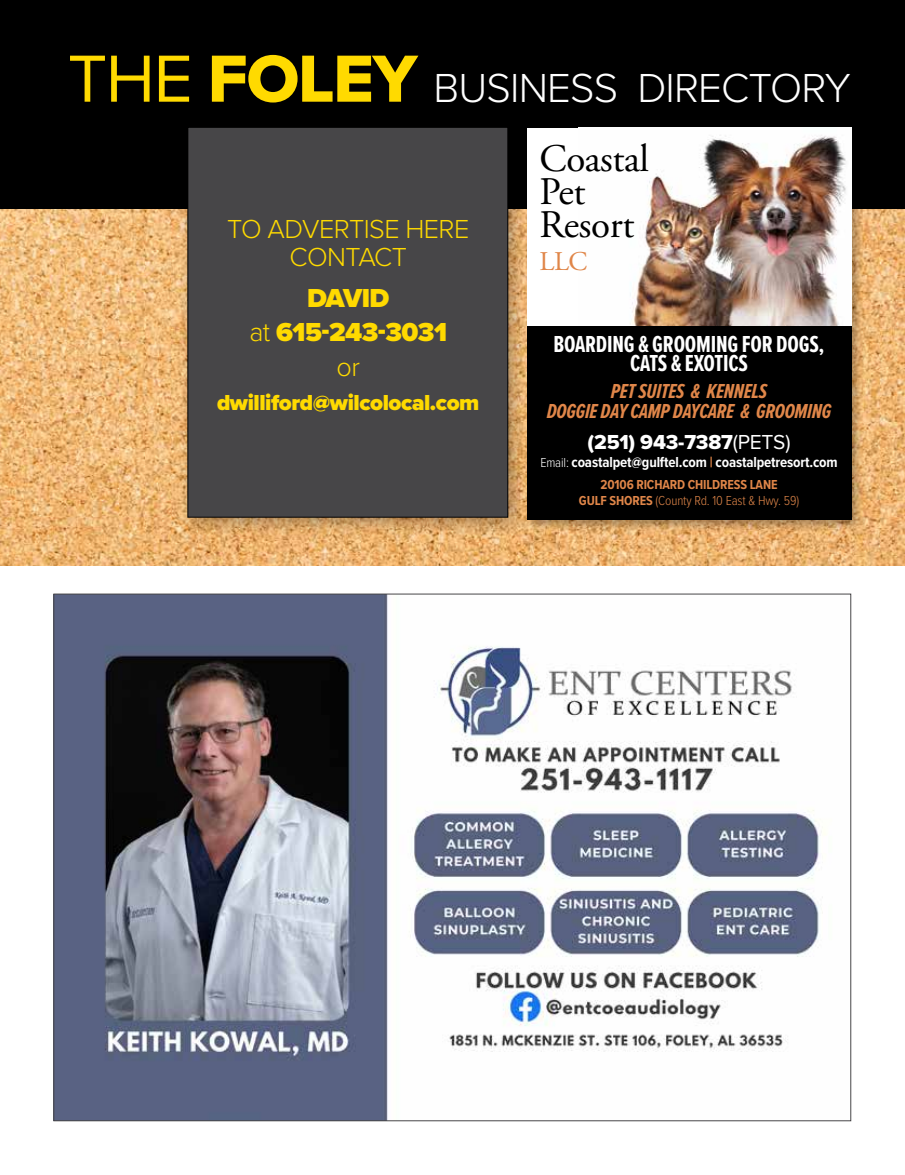
<style>
.page{position:relative;width:905px;height:1175px;background:#fff}
.page>*{position:absolute;margin:0;border:0;box-sizing:border-box;transform-origin:0 0}
.t1{font:300 42px "Proxima Nova";letter-spacing:-.02em;color:#fff}
.t2{font:39px/33px "Adobe Garamond Pro";letter-spacing:-.01em;color:#000}
.t3{font:300 27px/28.5px "Proxima Nova";letter-spacing:-.02em;color:#ffda00;text-align:center}
.t4{font:900 27px/34.5px "Proxima Nova";letter-spacing:-.02em;color:#ffda00;text-align:center}
.t5{font:27px "Adobe Garamond Pro";color:#e08649}
.t6{font:700 24px/19.5px "Proxima Nova Ex Cn";letter-spacing:-.01em;color:#fff;text-align:center}
.t7{font:900 22.5px "Proxima Nova";letter-spacing:-.02em;color:#ffda00}
.t8{font:italic 700 21px/19.5px "Proxima Nova Ex Cn";letter-spacing:-.01em;color:#e08649;text-align:center}
.t9{font:21px "Proxima Nova Extrabld";letter-spacing:-.01em;color:#fff}
.t10{font:700 15px "Proxima Nova Cond";letter-spacing:-.01em;color:#fff}
.t11{font:700 13.5px/16.2px "Proxima Nova Cond";letter-spacing:-.01em;color:#e08649;text-align:center}
.s1{font-weight:400;font-size:69px;color:#ffda00}
.s2{font-family:"Proxima Nova Extrabld";font-weight:400;font-size:69px;color:#ffda00}
.s3{font-weight:300}
.s4{font-family:"Proxima Nova"}
.s5{font-weight:300;font-size:13.5px}
.s6{color:#e08649}
</style>
<div class="page">
<img style="left:0;top:0;width:904px;height:565px">
<div style="left:1px;top:0;width:903px;height:208px;background:#000"></div>
<div style="left:524px;top:125px;width:339px;height:407px;background:#000;opacity:.3"></div>
<div style="left:527px;top:128px;width:324px;height:391px;background:#fff"></div>
<img style="left:630px;top:135px;width:216px;height:191px">
<div style="left:527px;top:326px;width:324px;height:193px;background:#000"></div>
<div style="left:177px;top:116px;width:351px;height:421px;background:#000;opacity:.3"></div>
<div style="left:188px;top:127px;width:320px;height:390px;background:#474648"></div>
<div style="left:187px;top:127px;width:321px;height:390px;border:1px solid #000"></div>
<img style="left:56px;top:596px;width:770px;height:522px">
<h1 class="t1" style="left:68px;top:56px;width:784px"><span class="s1">THE</span> <span class="s2">FOLEY</span> BUSINESS DIRECTORY</h1>
<h3 class="t3" style="left:227px;top:213px;width:244px">TO ADVERTISE HERE<br>CONTACT</h3>
<h3 class="t4" style="left:249px;top:280px;width:199px">DAVID<br><span class="s3">at</span> 615-243-3031 <span class="s3">or</span></h3>
<h3 class="t7" style="left:217px;top:386px;width:264px">dwilliford@wilcolocal.com</h3>
<h2 class="t2" style="left:539px;top:144px;width:111px">Coastal<br>Pet<br>Resort</h2>
<h3 class="t5" style="left:539px;top:246px;width:49px">LLC</h3>
<h3 class="t6" style="left:553px;top:333px;width:272px">BOARDING &amp; GROOMING FOR DOGS,<br>CATS &amp; EXOTICS</h3>
<h3 class="t8" style="left:546px;top:381px;width:286px">PET SUITES &amp; KENNELS<br>DOGGIE DAY CAMP DAYCARE &amp; GROOMING</h3>
<h3 class="t9" style="left:587px;top:427px;width:204px">(251) 943-7387<span class="s4">(PETS)</span></h3>
<p class="t10" style="left:540px;top:451px;width:299px"><span class="s5">Email:</span> coastalpet@gulftel.com <span class="s6">|</span> coastalpetresort.com</p>
<p class="t11" style="left:579px;top:476px;width:222px">20106 RICHARD CHILDRESS LANE<br>GULF SHORES <span class="s3">(County Rd. 10 East &amp; Hwy. 59)</span></p>
</div>
